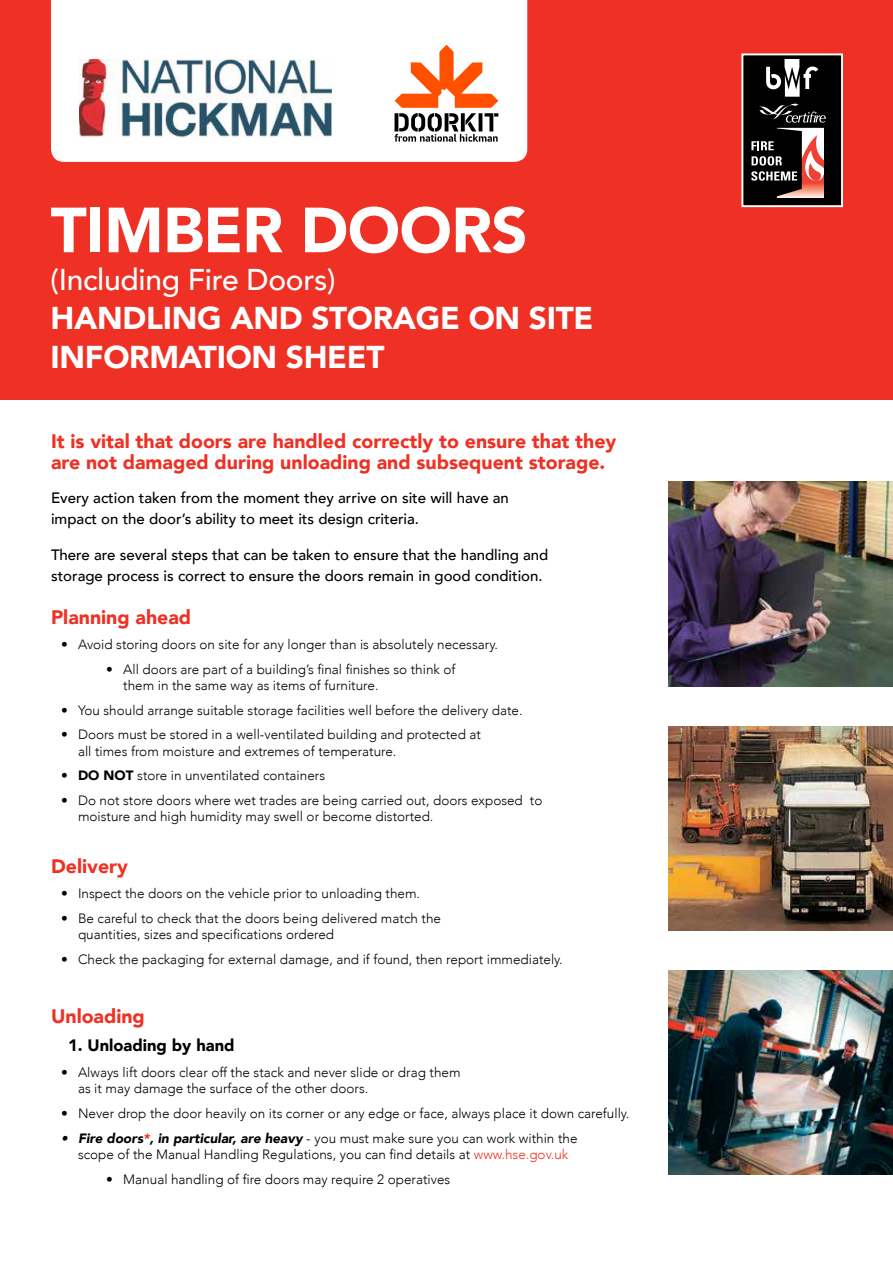
<style>
.page{position:relative;width:893px;height:1263px;background:#fff}
.page>*{position:absolute;margin:0;border:0;box-sizing:border-box;transform-origin:0 0}
.t1{font:900 63px "Avenir";letter-spacing:-.01em;color:#fff}
.t2{font:900 31.5px/39px "Avenir";letter-spacing:-.01em;color:#fff}
.t3{font:500 30px "Avenir";letter-spacing:-.01em;color:#fff}
.t4{font:900 19.5px/21px "Avenir";color:#ee3124}
.t5{font:900 16.5px "Avenir";color:#000}
.t6{font:500 15px/21px "Avenir";color:#000}
.t7{font:300 13.5px/16.2px "Avenir";color:#000}
.s1{font-weight:900}
.s2{font-weight:900;font-style:italic}
.s3{font-weight:900;font-style:italic;color:#ee3124}
.s4{color:#ee3124}
</style>
<div class="page">
<div style="left:0;top:0;width:893px;height:400px;background:#ee3124"></div>
<img style="left:668px;top:970px;width:225px;height:205px">
<img style="left:668px;top:726px;width:225px;height:204px">
<img style="left:668px;top:482px;width:225px;height:204px">
<div style="left:742px;top:54px;width:100px;height:152px;background:#000"></div>
<div style="left:741px;top:53px;width:102px;height:154px;border:2px solid #fff"></div>
<svg style="left:766px;top:59px;width:52px;height:38px"></svg>
<svg style="left:751px;top:104px;width:75px;height:92px"></svg>
<div style="left:51px;top:0;width:476px;height:162px;background:#fff"></div>
<img style="left:80px;top:60px;width:252px;height:78px">
<svg style="left:395px;top:45px;width:103px;height:97px;background:#dfaf99"></svg>
<h1 class="t1" style="left:51px;top:176px;width:478px">TIMBER DOORS</h1>
<h3 class="t3" style="left:51px;top:253px;width:286px">(Including Fire Doors)</h3>
<h2 class="t2" style="left:51px;top:297px;width:544px">HANDLING AND STORAGE ON SITE<br>INFORMATION SHEET</h2>
<h3 class="t4" style="left:51px;top:430px;width:567px">It is vital that doors are handled correctly to ensure that they are not damaged during unloading and subsequent storage.</h3>
<p class="t6" style="left:51px;top:486px;width:459px">Every action taken from the moment they arrive on site will have an impact on the door’s ability to meet its design criteria.</p>
<p class="t6" style="left:51px;top:543px;width:499px">There are several steps that can be taken to ensure that the handling and storage process is correct to ensure the doors remain in good condition.</p>
<h3 class="t4" style="left:51px;top:606px;width:142px">Planning ahead</h3>
<p class="t7" style="left:61px;top:636px;width:438px">• Avoid storing doors on site for any longer than is absolutely necessary.</p>
<p class="t7" style="left:123px;top:661px;width:334px;text-indent:-17px">• All doors are part of a building’s final finishes so think of them in the same way as items of furniture.</p>
<p class="t7" style="left:61px;top:702px;width:463px">• You should arrange suitable storage facilities well before the delivery date.</p>
<p class="t7" style="left:78px;top:727px;width:404px;text-indent:-17px">• Doors must be stored in a well-ventilated building and protected at all times from moisture and extremes of temperature.</p>
<p class="t7" style="left:61px;top:767px;width:266px"><span class="s1">• DO NOT</span> store in unventilated containers</p>
<p class="t7" style="left:78px;top:792px;width:466px;text-indent:-17px">• Do not store doors where wet trades are being carried out, doors exposed to moisture and high humidity may swell or become distorted.</p>
<h3 class="t4" style="left:51px;top:855px;width:78px">Delivery</h3>
<p class="t7" style="left:61px;top:885px;width:361px">• Inspect the doors on the vehicle prior to unloading them.</p>
<p class="t7" style="left:78px;top:910px;width:364px;text-indent:-17px">• Be careful to check that the doors being delivered match the quantities, sizes and specifications ordered</p>
<p class="t7" style="left:61px;top:951px;width:503px">• Check the packaging for external damage, and if found, then report immediately.</p>
<h3 class="t4" style="left:51px;top:1005px;width:95px">Unloading</h3>
<p class="t5" style="left:68px;top:1031px;width:168px">1. Unloading by hand</p>
<p class="t7" style="left:78px;top:1064px;width:384px;text-indent:-17px">• Always lift doors clear off the stack and never slide or drag them as it may damage the surface of the other doors.</p>
<p class="t7" style="left:61px;top:1105px;width:570px">• Never drop the door heavily on its corner or any edge or face, always place it down carefully.</p>
<p class="t7" style="left:61px;top:1130px;width:518px;text-align:center"><span class="s2">• Fire doors</span><span class="s3">*</span><span class="s2">, in particular, are heavy</span> - you must make sure you can work within the scope of the Manual Handling Regulations, you can find details at <span class="s4">www.hse.gov.uk</span></p>
<p class="t7" style="left:106px;top:1171px;width:346px">• Manual handling of fire doors may require 2 operatives</p>
</div>
